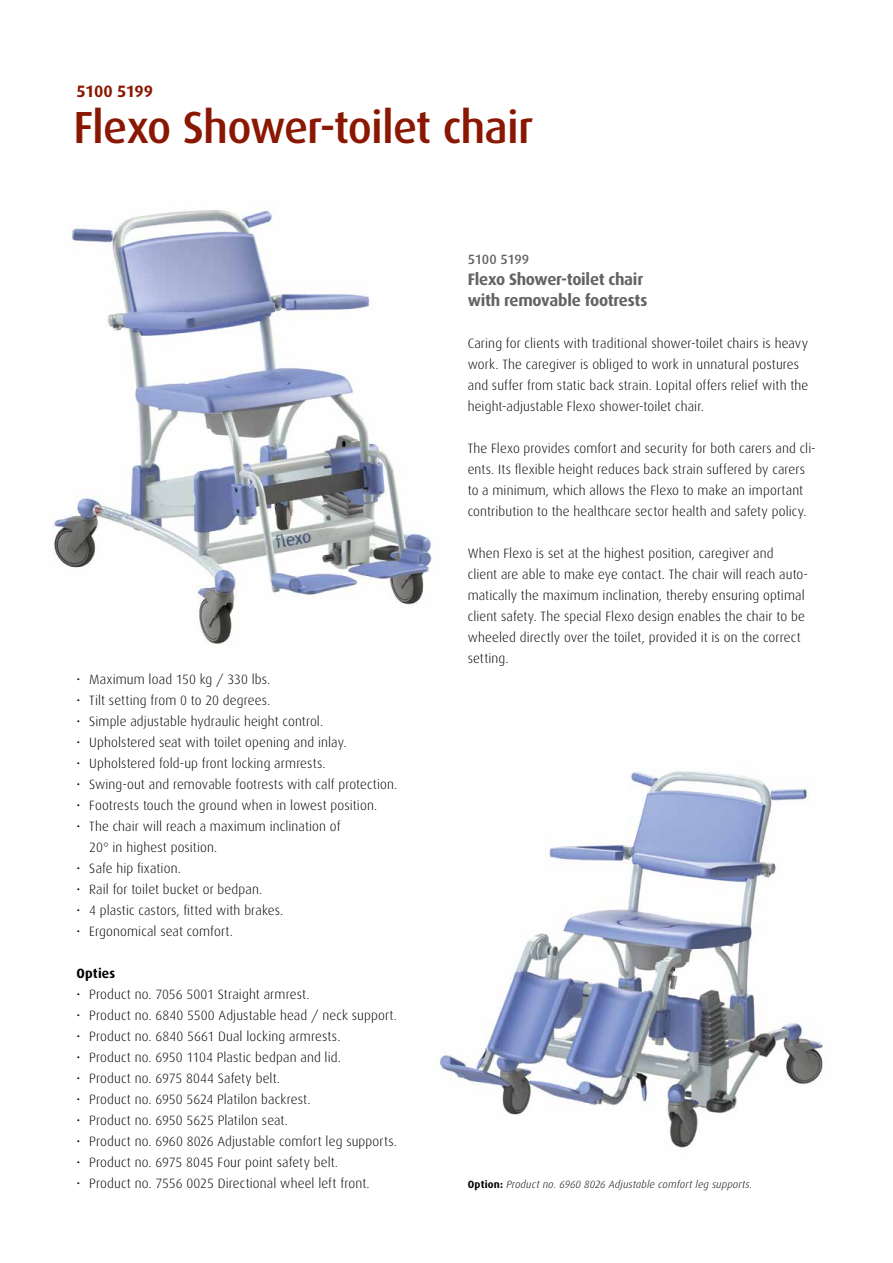
<style>
.page{position:relative;width:893px;height:1263px;background:#fff}
.page>*{position:absolute;margin:0;border:0;box-sizing:border-box;transform-origin:0 0}
.t1{font:500 45px "Dax";letter-spacing:-.02em;color:#8a1702}
.t2{font:700 16.5px/21px "Dax";letter-spacing:-.015em;color:#646363}
.t3{font:700 16.5px "Dax";letter-spacing:-.035em;color:#8a1702}
.t4{font:300 13.5px/21px "Dax";letter-spacing:.01em;color:#000}
.t5{font:500 13.5px "Dax";letter-spacing:-.02em;color:#646363}
.t6{font:700 13.5px "Dax";letter-spacing:.01em;color:#000}
.t7{font:italic 300 10.5px "Dax";letter-spacing:.02em;color:#000}
.s1{font-weight:700;font-style:normal}
</style>
<div class="page">
<img style="left:437px;top:768px;width:386px;height:380px">
<img style="left:52px;top:207px;width:384px;height:438px">
<p class="t3" style="left:77px;top:82px;width:78px">5100 5199</p>
<h1 class="t1" style="left:73px;top:102px;width:461px">Flexo Shower-toilet chair</h1>
<p class="t5" style="left:468px;top:252px;width:63px">5100 5199</p>
<p class="t2" style="left:468px;top:269px;width:181px">Flexo Shower-toilet chair with removable footrests</p>
<p class="t4" style="left:468px;top:333px;width:342px">Caring for clients with traditional shower-toilet chairs is heavy work. The caregiver is obliged to work in unnatural postures and suffer from static back strain. Lopital offers relief with the height-adjustable Flexo shower-toilet chair.</p>
<p class="t4" style="left:468px;top:438px;width:350px">The Flexo provides comfort and security for both carers and cli&shy;ents. Its flexible height reduces back strain suffered by carers to a minimum, which allows the Flexo to make an important contribution to the healthcare sector health and safety policy.</p>
<p class="t4" style="left:468px;top:543px;width:342px">When Flexo is set at the highest position, caregiver and<br>client are able to make eye contact. The chair will reach auto&shy;matically the maximum inclination, thereby ensuring optimal client safety. The special Flexo design enables the chair to be wheeled directly over the toilet, provided it is on the correct setting.</p>
<p class="t4" style="left:77px;top:669px;width:195px">• Maximum load 150 kg / 330 lbs.</p>
<p class="t4" style="left:77px;top:690px;width:195px">• Tilt setting from 0 to 20 degrees.</p>
<p class="t4" style="left:77px;top:711px;width:248px">• Simple adjustable hydraulic height control.</p>
<p class="t4" style="left:77px;top:732px;width:272px">• Upholstered seat with toilet opening and inlay.</p>
<p class="t4" style="left:77px;top:753px;width:251px">• Upholstered fold-up front locking armrests.</p>
<p class="t4" style="left:77px;top:774px;width:322px">• Swing-out and removable footrests with calf protection.</p>
<p class="t4" style="left:77px;top:795px;width:302px">• Footrests touch the ground when in lowest position.</p>
<p class="t4" style="left:89px;top:816px;width:253px;text-indent:-13px">• The chair will reach a maximum inclination of<br>20° in highest position.</p>
<p class="t4" style="left:77px;top:858px;width:106px">• Safe hip fixation.</p>
<p class="t4" style="left:77px;top:879px;width:187px">• Rail for toilet bucket or bedpan.</p>
<p class="t4" style="left:77px;top:900px;width:208px">• 4 plastic castors, fitted with brakes.</p>
<p class="t4" style="left:77px;top:921px;width:158px">• Ergonomical seat comfort.</p>
<p class="t6" style="left:77px;top:966px;width:40px">Opties</p>
<p class="t4" style="left:77px;top:984px;width:234px">• Product no. 7056 5001 Straight armrest.</p>
<p class="t4" style="left:77px;top:1005px;width:322px">• Product no. 6840 5500 Adjustable head / neck support.</p>
<p class="t4" style="left:77px;top:1026px;width:265px">• Product no. 6840 5661 Dual locking armrests.</p>
<p class="t4" style="left:77px;top:1047px;width:266px">• Product no. 6950 1104 Plastic bedpan and lid.</p>
<p class="t4" style="left:77px;top:1068px;width:205px">• Product no. 6975 8044 Safety belt.</p>
<p class="t4" style="left:77px;top:1089px;width:235px">• Product no. 6950 5624 Platilon backrest.</p>
<p class="t4" style="left:77px;top:1110px;width:213px">• Product no. 6950 5625 Platilon seat.</p>
<p class="t4" style="left:77px;top:1131px;width:322px">• Product no. 6960 8026 Adjustable comfort leg supports.</p>
<p class="t4" style="left:77px;top:1152px;width:263px">• Product no. 6975 8045 Four point safety belt.</p>
<p class="t4" style="left:77px;top:1173px;width:295px">• Product no. 7556 0025 Directional wheel left front.</p>
<p class="t7" style="left:468px;top:1179px;width:286px"><span class="s1">Option:</span> Product no. 6960 8026 Adjustable comfort leg supports.</p>
</div>
